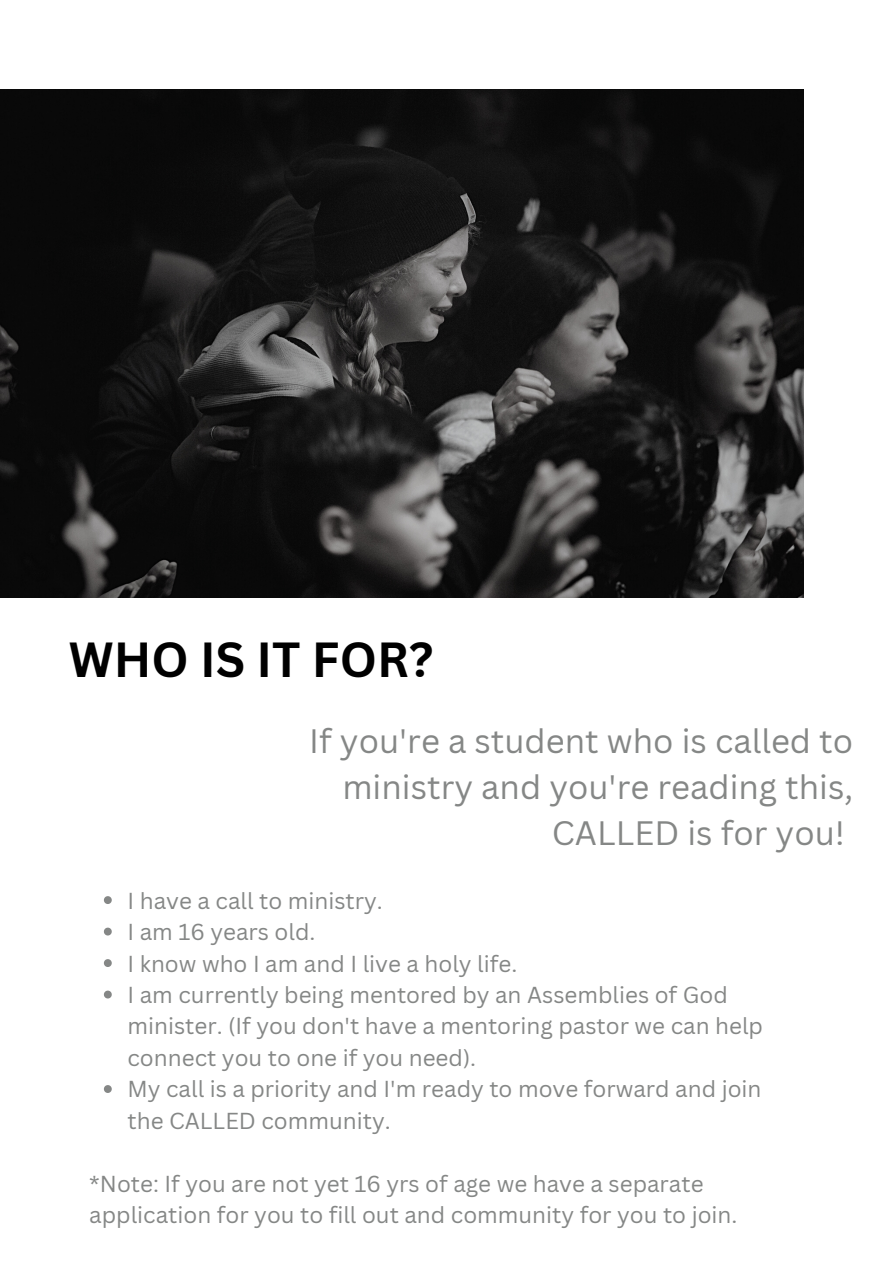
<style>
.page{position:relative;width:893px;height:1264px;background:#fff}
.page>*{position:absolute;margin:0;border:0;box-sizing:border-box;transform-origin:0 0}
.t1{font:700 48px "Canva Sans";color:#000}
.t2{font:33px/46px "Canva Sans";color:#858786;text-align:right}
.t3{font:22.5px/31.5px "Canva Sans";color:#858786}
</style>
<div class="page">
<img style="left:0;top:89px;width:803px;height:508px">
<svg style="left:104px;top:896px;width:8px;height:8px"></svg>
<svg style="left:104px;top:927px;width:8px;height:8px"></svg>
<svg style="left:104px;top:959px;width:8px;height:8px"></svg>
<svg style="left:104px;top:990px;width:8px;height:8px"></svg>
<svg style="left:104px;top:1085px;width:8px;height:7px"></svg>
<h1 class="t1" style="left:69px;top:625px;width:366px">WHO IS IT FOR?</h1>
<h2 class="t2" style="left:309px;top:717px;width:545px">If you're a student who is called to ministry and you're reading this,<br>CALLED is for you!</h2>
<p class="t3" style="left:127px;top:884px;width:637px">I have a call to ministry.<br>I am 16 years old.<br>I know who I am and I live a holy life.<br>I am currently being mentored by an Assemblies of God minister. (If you don't have a mentoring pastor we can help connect you to one if you need).<br>My call is a priority and I'm ready to move forward and join the CALLED community.</p>
<p class="t3" style="left:89px;top:1167px;width:649px">*Note: If you are not yet 16 yrs of age we have a separate application for you to fill out and community for you to join.</p>
</div>
